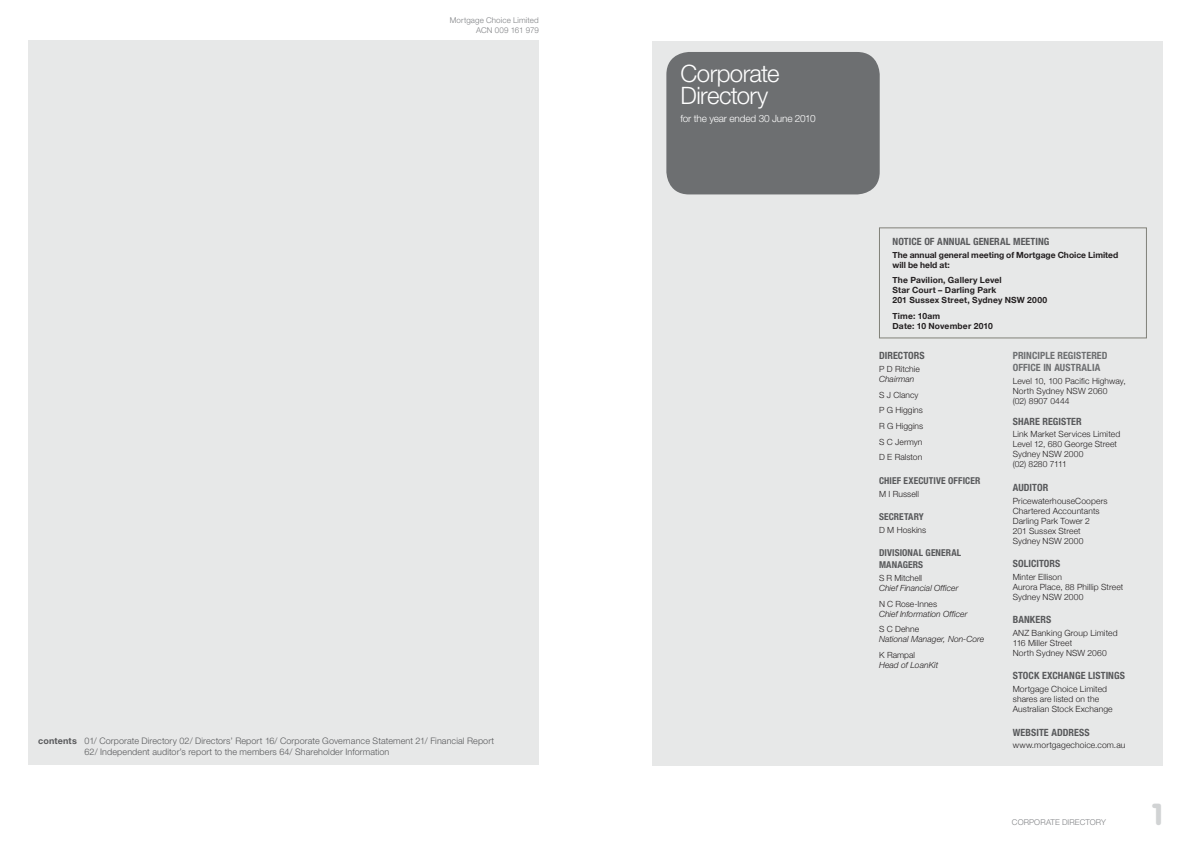
<style>
.page{position:relative;width:1191px;height:842px;background:#fff}
.page>*{position:absolute;margin:0;border:0;box-sizing:border-box;transform-origin:0 0}
.t1{font:900 30px "VAG Rounded Std";color:#d1d3d4}
.t2{font:300 24px/22px "Helvetica Neue LT";letter-spacing:-.025em;color:#fff}
.t3{font:700 condensed 10px "Helvetica Neue LT";letter-spacing:.005em;color:#58595b}
.t4{font:700 condensed 10px/12px "Helvetica Neue LT";letter-spacing:.005em;color:#6d6f71}
.t5{font:300 10px "Helvetica Neue LT";letter-spacing:-.015em;color:#fff}
.t6{font:700 condensed 9.5px/12px "Helvetica Neue LT";letter-spacing:.01em;color:#58595b}
.t7{font:300 9px/11px "Helvetica Neue LT";letter-spacing:.01em;color:#58595b}
.t8{font:300 8.5px/10px "Helvetica Neue";letter-spacing:.015em;color:#231f20}
.t9{font:700 8.5px/10px "Helvetica Neue";letter-spacing:.015em;color:#231f20}
.t10{font:300 8.5px/15.7px "Helvetica Neue LT";letter-spacing:.005em;color:#231f20}
.t11{font:italic 300 8.5px "Helvetica Neue LT";color:#231f20}
.t12{font:300 8px/10px "Helvetica Neue LT";letter-spacing:.015em;color:#808285;text-align:right}
.s1{font-weight:700}
</style>
<div class="page">
<div style="left:28px;top:40px;width:511px;height:725px;background:#e7e8e8"></div>
<div style="left:652px;top:41px;width:510px;height:724px;background:#e7e8e8"></div>
<div style="left:666px;top:52px;width:213px;height:142px;background:#6d6f71;border-radius:23px"></div>
<div style="left:879px;top:228px;width:267px;height:110px;border:1px solid #818179"></div>
<p class="t12" style="left:450px;top:15px;width:90px">Mortgage Choice Limited<br>ACN 009 161 979</p>
<p class="t7" style="left:85px;top:735px;width:411px;text-indent:-46px"><span class="s1">contents</span> 01/ Corporate Directory 02/ Directors’ Report 16/ Corporate Governance Statement 21/ Financial Report<br>62/ Independent auditor’s report to the members 64/ Shareholder Information</p>
<h2 class="t2" style="left:680px;top:62px;width:100px">Corporate<br>Directory</h2>
<p class="t5" style="left:680px;top:112px;width:137px">for the year ended 30 June 2010</p>
<p class="t3" style="left:892px;top:235px;width:158px">NOTICE OF ANNUAL GENERAL MEETING</p>
<p class="t9" style="left:892px;top:249px;width:227px">The annual general meeting of Mortgage Choice Limited will be held at:</p>
<p class="t9" style="left:892px;top:275px;width:156px">The Pavilion, Gallery Level<br>Star Court – Darling Park<br>201 Sussex Street, Sydney NSW 2000</p>
<p class="t9" style="left:892px;top:311px;width:102px">Time: 10am<br>Date: 10 November 2010</p>
<p class="t3" style="left:879px;top:350px;width:47px">DIRECTORS</p>
<p class="t10" style="left:879px;top:361px;width:42px">P D Ritchie</p>
<p class="t11" style="left:879px;top:374px;width:37px">Chairman</p>
<p class="t10" style="left:879px;top:387px;width:46px">S J Clancy<br>P G Higgins<br>R G Higgins<br>S C Jermyn<br>D E Ralston</p>
<p class="t6" style="left:879px;top:474px;width:103px">CHIEF EXECUTIVE OFFICER</p>
<p class="t10" style="left:879px;top:486px;width:41px">M I Russell</p>
<p class="t6" style="left:879px;top:510px;width:46px">SECRETARY</p>
<p class="t10" style="left:879px;top:522px;width:49px">D M Hoskins</p>
<p class="t6" style="left:879px;top:547px;width:84px">DIVISIONAL GENERAL<br>MANAGERS</p>
<p class="t10" style="left:879px;top:570px;width:45px">S R Mitchell</p>
<p class="t11" style="left:879px;top:583px;width:81px">Chief Financial Officer</p>
<p class="t10" style="left:879px;top:596px;width:60px">N C Rose-Innes</p>
<p class="t11" style="left:879px;top:609px;width:90px">Chief Information Officer</p>
<p class="t10" style="left:879px;top:621px;width:42px">S C Dehne</p>
<p class="t11" style="left:879px;top:634px;width:107px">National Manager, Non-Core</p>
<p class="t10" style="left:879px;top:647px;width:38px">K Rampal</p>
<p class="t11" style="left:879px;top:660px;width:61px">Head of LoanKit</p>
<p class="t4" style="left:1012px;top:350px;width:96px">PRINCIPLE REGISTERED<br>OFFICE IN AUSTRALIA</p>
<p class="t8" style="left:1012px;top:376px;width:114px">Level 10, 100 Pacific Highway,<br>North Sydney NSW 2060<br>(02) 8907 0444</p>
<p class="t3" style="left:1012px;top:415px;width:70px">SHARE REGISTER</p>
<p class="t8" style="left:1012px;top:429px;width:109px">Link Market Services Limited<br>Level 12, 680 George Street<br>Sydney NSW 2000<br>(02) 8280 7111</p>
<p class="t3" style="left:1012px;top:481px;width:37px">AUDITOR</p>
<p class="t8" style="left:1012px;top:495px;width:96px">PricewaterhouseCoopers<br>Chartered Accountants<br>Darling Park Tower 2<br>201 Sussex Street<br>Sydney NSW 2000</p>
<p class="t3" style="left:1012px;top:557px;width:49px">SOLICITORS</p>
<p class="t8" style="left:1012px;top:572px;width:112px">Minter Ellison<br>Aurora Place, 88 Phillip Street<br>Sydney NSW 2000</p>
<p class="t3" style="left:1012px;top:614px;width:40px">BANKERS</p>
<p class="t8" style="left:1012px;top:628px;width:106px">ANZ Banking Group Limited<br>116 Miller Street<br>North Sydney NSW 2060</p>
<p class="t3" style="left:1012px;top:670px;width:114px">STOCK EXCHANGE LISTINGS</p>
<p class="t8" style="left:1012px;top:684px;width:101px">Mortgage Choice Limited shares are listed on the<br>Australian Stock Exchange</p>
<p class="t3" style="left:1012px;top:726px;width:78px">WEBSITE ADDRESS</p>
<p class="t8" style="left:1012px;top:740px;width:114px">www.mortgagechoice.com.au</p>
<p class="t12" style="left:1012px;top:817px;width:7px">Corporate</p>
<p class="t12" style="left:1062px;top:817px;width:30px">Director</p>
<p class="t12" style="left:1101px;top:817px;width:6px">y</p>
<h1 class="t1" style="left:1152px;top:796px;width:12px">1</h1>
</div>
